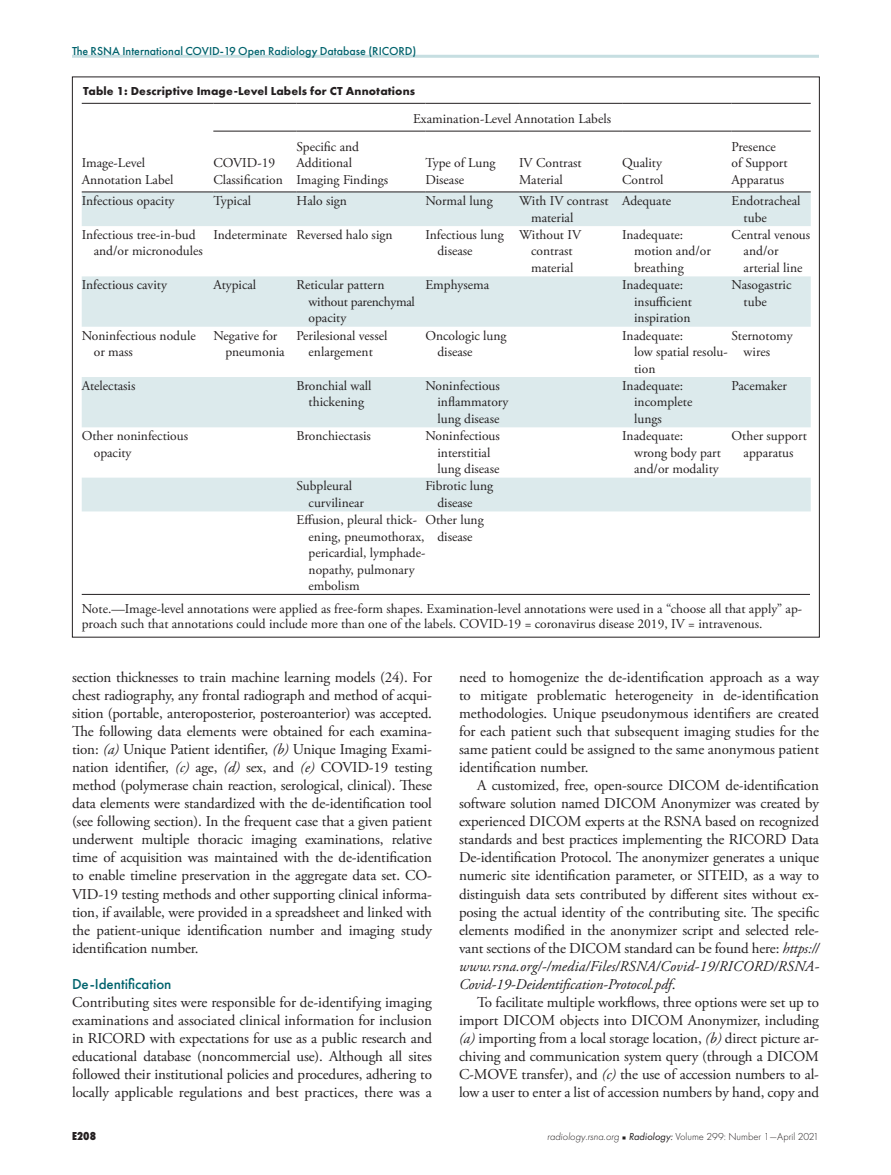
<style>
.page{position:relative;width:891px;height:1175px;background:#fff}
.page>*{position:absolute;margin:0;border:0;box-sizing:border-box;transform-origin:0 0}
.t1{font:15px/18px "Adobe Garamond Pro";letter-spacing:-.01em;color:#231f20;text-align:justify}
.t2{font:500 15px "Futura PT";color:#00636d}
.t3{font:13.5px/16.5px "Adobe Garamond Pro";color:#231f20}
.t4{font:500 12px "Futura PT";color:#00636d}
.t5{font:700 12px "Futura PT";letter-spacing:.01em;color:#231f20}
.t6{font:800 12px "Futura PT Cond";color:#231f20}
.t7{font:300 10.5px "Futura PT";color:#231f20}
.s1{font-style:italic}
.s2{font-family:"Universal Newswith Comm Pi";font-weight:400;font-size:6px}
.s3{font-weight:400;font-style:italic}
</style>
<div class="page">
<hr style="left:72px;top:55px;width:747px;height:3px;background:#c6dee1">
<hr style="left:82px;top:594px;width:728px;height:1px;background:#231f20">
<svg style="left:82px;top:192px;width:729px;height:319px;fill:#dceaec"></svg>
<hr style="left:82px;top:191px;width:131px;height:1px;background:#231f20">
<hr style="left:213px;top:131px;width:84px;height:1px;background:#231f20">
<hr style="left:297px;top:131px;width:128px;height:1px;background:#231f20">
<hr style="left:425px;top:131px;width:94px;height:1px;background:#231f20">
<hr style="left:519px;top:131px;width:103px;height:1px;background:#231f20">
<hr style="left:622px;top:131px;width:110px;height:1px;background:#231f20">
<hr style="left:732px;top:131px;width:79px;height:1px;background:#231f20">
<hr style="left:213px;top:191px;width:84px;height:1px;background:#231f20">
<hr style="left:297px;top:191px;width:128px;height:1px;background:#231f20">
<hr style="left:425px;top:191px;width:94px;height:1px;background:#231f20">
<hr style="left:519px;top:191px;width:103px;height:1px;background:#231f20">
<hr style="left:622px;top:191px;width:110px;height:1px;background:#231f20">
<hr style="left:732px;top:191px;width:79px;height:1px;background:#231f20">
<hr style="left:82px;top:103px;width:131px;height:1px;background:#231f20">
<hr style="left:213px;top:103px;width:84px;height:1px;background:#231f20">
<hr style="left:297px;top:103px;width:128px;height:1px;background:#231f20">
<hr style="left:425px;top:103px;width:94px;height:1px;background:#231f20">
<hr style="left:519px;top:103px;width:103px;height:1px;background:#231f20">
<hr style="left:622px;top:103px;width:110px;height:1px;background:#231f20">
<hr style="left:732px;top:103px;width:79px;height:1px;background:#231f20">
<p class="t4" style="left:72px;top:44px;width:346px">The RSNA International COVID-19 Open Radiology Database (RICORD)</p>
<p class="t5" style="left:83px;top:84px;width:333px">Table 1: Descriptive Image-Level Labels for CT Annotations</p>
<p class="t3" style="left:82px;top:155px;width:93px">Image-Level<br>Annotation Label</p>
<p class="t3" style="left:213px;top:155px;width:71px">COVID-19<br>Classification</p>
<p class="t3" style="left:297px;top:139px;width:93px">Specific and<br>Additional<br>Imaging Findings</p>
<p class="t3" style="left:413px;top:111px;width:200px">Examination-Level Annotation Labels</p>
<p class="t3" style="left:425px;top:155px;width:72px">Type of Lung<br>Disease</p>
<p class="t3" style="left:519px;top:155px;width:64px">IV Contrast<br>Material</p>
<p class="t3" style="left:622px;top:155px;width:43px">Quality<br>Control</p>
<p class="t3" style="left:732px;top:139px;width:58px">Presence of Support<br>Apparatus</p>
<p class="t3" style="left:82px;top:193px;width:94px">Infectious opacity</p>
<p class="t3" style="left:213px;top:193px;width:39px">Typical</p>
<p class="t3" style="left:297px;top:193px;width:52px">Halo sign</p>
<p class="t3" style="left:425px;top:193px;width:69px">Normal lung</p>
<p class="t3" style="left:531px;top:193px;width:79px;text-indent:-12px">With IV contrast material</p>
<p class="t3" style="left:622px;top:193px;width:51px">Adequate</p>
<p class="t3" style="left:744px;top:193px;width:58px;text-indent:-12px">Endotracheal tube</p>
<p class="t3" style="left:94px;top:227px;width:111px;text-indent:-12px">Infectious tree-in-bud and/or micronodules</p>
<p class="t3" style="left:213px;top:227px;width:181px">Indeterminate Reversed halo sign</p>
<p class="t3" style="left:437px;top:227px;width:68px;text-indent:-12px">Infectious lung disease</p>
<p class="t3" style="left:519px;top:227px;width:64px;text-align:center">Without IV contrast material</p>
<p class="t3" style="left:634px;top:227px;width:78px;text-indent:-12px">Inadequate: motion and/or breathing</p>
<p class="t3" style="left:744px;top:227px;width:68px;text-indent:-12px">Central venous and/or arterial line</p>
<p class="t3" style="left:82px;top:277px;width:87px">Infectious cavity</p>
<p class="t3" style="left:213px;top:277px;width:44px">Atypical</p>
<p class="t3" style="left:309px;top:277px;width:108px;text-indent:-12px">Reticular pattern without parenchymal opacity</p>
<p class="t3" style="left:425px;top:277px;width:65px">Emphysema</p>
<p class="t3" style="left:634px;top:277px;width:59px;text-indent:-12px">Inadequate: insufficient inspiration</p>
<p class="t3" style="left:744px;top:277px;width:49px;text-indent:-12px">Nasogastric tube</p>
<p class="t3" style="left:94px;top:327px;width:103px;text-indent:-12px">Noninfectious nodule or mass</p>
<p class="t3" style="left:225px;top:327px;width:61px;text-indent:-12px">Negative for pneumonia</p>
<p class="t3" style="left:297px;top:327px;width:92px;text-align:center">Perilesional vessel enlargement</p>
<p class="t3" style="left:437px;top:327px;width:71px;text-indent:-12px">Oncologic lung disease</p>
<p class="t3" style="left:634px;top:327px;width:95px;text-indent:-12px">Inadequate:<br>low spatial resolu&shy;tion</p>
<p class="t3" style="left:744px;top:327px;width:51px;text-indent:-12px">Sternotomy wires</p>
<p class="t3" style="left:82px;top:378px;width:55px">Atelectasis</p>
<p class="t3" style="left:297px;top:378px;width:77px;text-align:center">Bronchial wall thickening</p>
<p class="t3" style="left:437px;top:378px;width:73px;text-indent:-12px">Noninfectious inflammatory lung disease</p>
<p class="t3" style="left:634px;top:378px;width:60px;text-indent:-12px">Inadequate: incomplete lungs</p>
<p class="t3" style="left:732px;top:378px;width:57px">Pacemaker</p>
<p class="t3" style="left:94px;top:428px;width:96px;text-indent:-12px">Other noninfectious opacity</p>
<p class="t3" style="left:297px;top:428px;width:76px">Bronchiectasis</p>
<p class="t3" style="left:437px;top:428px;width:64px;text-indent:-12px">Noninfectious interstitial lung disease</p>
<p class="t3" style="left:634px;top:428px;width:88px;text-indent:-12px">Inadequate:<br>wrong body part and/or modality</p>
<p class="t3" style="left:732px;top:428px;width:77px;text-align:center">Other support apparatus</p>
<p class="t3" style="left:309px;top:478px;width:57px;text-indent:-12px">Subpleural curvilinear</p>
<p class="t3" style="left:437px;top:478px;width:57px;text-indent:-12px">Fibrotic lung disease</p>
<p class="t3" style="left:309px;top:512px;width:118px;text-indent:-12px">Effusion, pleural thick&shy;ening, pneumothorax, pericardial, lymphade&shy;nopathy, pulmonary embolism</p>
<p class="t3" style="left:425px;top:512px;width:60px;text-align:center">Other lung disease</p>
<p class="t3" style="left:82px;top:601px;width:722px;line-height:15px">Note.—Image-level annotations were applied as free-form shapes. Examination-level annotations were used in a “choose all that apply” ap&shy;proach such that annotations could include more than one of the labels. COVID-19 = coronavirus disease 2019, IV = intravenous.</p>
<p class="t1" style="left:72px;top:669px;width:362px">section thicknesses to train machine learning models (24). For chest radiography, any frontal radiograph and method of acqui&shy;sition (portable, anteroposterior, posteroanterior) was accepted.<br>The following data elements were obtained for each examina&shy;tion: <span class="s1">(a)</span> Unique Patient identifier, <span class="s1">(b)</span> Unique Imaging Exami&shy;nation identifier, <span class="s1">(c)</span> age, <span class="s1">(d)</span> sex, and <span class="s1">(e)</span> COVID-19 testing method (polymerase chain reaction, serological, clinical). These data elements were standardized with the de-identification tool (see following section). In the frequent case that a given patient underwent multiple thoracic imaging examinations, relative time of acquisition was maintained with the de-identification to enable timeline preservation in the aggregate data set. CO-VID-19 testing methods and other supporting clinical informa&shy;tion, if available, were provided in a spreadsheet and linked with the patient-unique identification number and imaging study identification number.</p>
<p class="t2" style="left:72px;top:974px;width:101px">De-Identification</p>
<p class="t1" style="left:72px;top:993px;width:362px">Contributing sites were responsible for de-identifying imaging examinations and associated clinical information for inclusion in RICORD with expectations for use as a public research and educational database (noncommercial use). Although all sites followed their institutional policies and procedures, adhering to locally applicable regulations and best practices, there was a</p>
<p class="t1" style="left:459px;top:669px;width:362px">need to homogenize the de-identification approach as a way to mitigate problematic heterogeneity in de-identification methodologies. Unique pseudonymous identifiers are created for each patient such that subsequent imaging studies for the same patient could be assigned to the same anonymous patient identification number.</p>
<p class="t1" style="left:459px;top:777px;width:362px;text-indent:18px">A customized, free, open-source DICOM de-identification software solution named DICOM Anonymizer was created by experienced DICOM experts at the RSNA based on recognized standards and best practices implementing the RICORD Data De-identification Protocol. The anonymizer generates a unique numeric site identification parameter, or SITEID, as a way to distinguish data sets contributed by different sites without ex&shy;posing the actual identity of the contributing site. The specific elements modified in the anonymizer script and selected rele&shy;vant sections of the DICOM standard can be found here: <span class="s1">https:// www.rsna.org/-/media/Files/RSNA/Covid-19/RICORD/RSNA-Covid-19-Deidentification-Protocol.pdf</span>.</p>
<p class="t1" style="left:459px;top:993px;width:362px;text-indent:18px">To facilitate multiple workflows, three options were set up to import DICOM objects into DICOM Anonymizer, including <span class="s1">(a)</span> importing from a local storage location, <span class="s1">(b)</span> direct picture ar&shy;chiving and communication system query (through a DICOM C-MOVE transfer), and <span class="s1">(c)</span> the use of accession numbers to al&shy;low a user to enter a list of accession numbers by hand, copy and</p>
<p class="t6" style="left:72px;top:1129px;width:26px">E208</p>
<p class="t7" style="left:547px;top:1131px;width:273px"><span class="s1">radiology.rsna.org</span> <span class="s2">n</span> <span class="s3">Radiology:</span> Volume 299: Number 1—April 2021</p>
</div>
